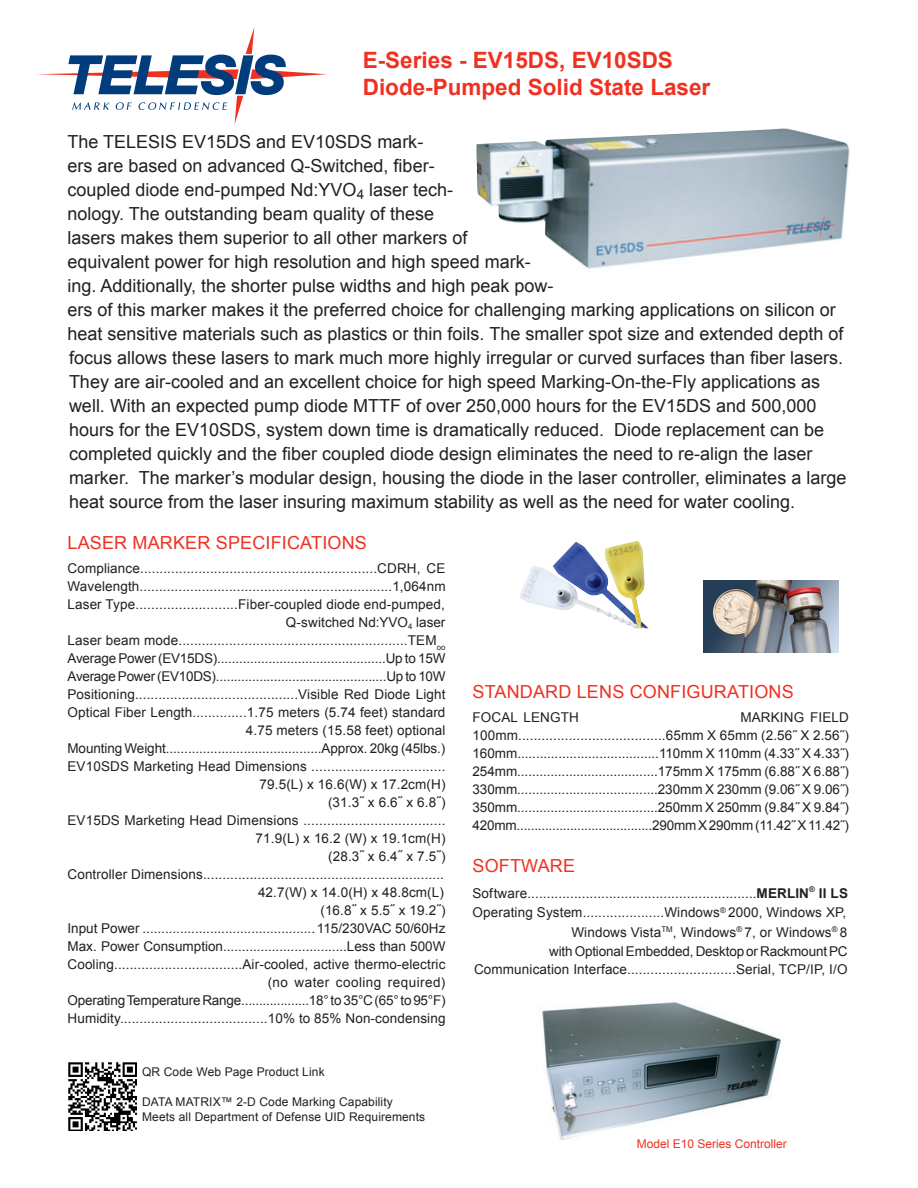
<style>
.page{position:relative;width:918px;height:1188px;background:#fff}
.page>*{position:absolute;margin:0;border:0;box-sizing:border-box;transform-origin:0 0}
.t1{font:700 22.5px "Arial";color:#ef3122}
.heading_2{font:18px/24px "Arial";color:#231f20}
.heading_2-2{font:18px "Arial";letter-spacing:.01em;color:#ef3122}
.Headline{font:18px "Arial";letter-spacing:.01em;color:#ef3122}
.Headline-2{font:13.5px/18px "Arial";letter-spacing:.01em;color:#231f20;text-align:right}
.heading_2-3{font:13.5px/19.5px "Arial";letter-spacing:.01em;color:#231f20;text-align:right}
.heading_2-4{font:13.5px "Arial";letter-spacing:-.015em;color:#231f20}
.Headline-3{font:13.5px "Arial";letter-spacing:-.015em;color:#231f20}
.Headline-4{font:13.5px "Arial";letter-spacing:-.01em;color:#231f20}
.Headline-5{font:13.5px "Arial";letter-spacing:.035em;color:#231f20}
.t2{font:12px "Arial";letter-spacing:.01em;color:#231f20}
.t3{font:12px "Arial";color:#ef3122}
.s1{font-weight:700}
</style>
<div class="page">
<svg style="left:37px;top:27px;width:290px;height:97px"></svg>
<img style="left:476px;top:129px;width:374px;height:140px">
<img style="left:553px;top:541px;width:84px;height:82px">
<img style="left:703px;top:580px;width:136px;height:72px">
<img style="left:542px;top:1002px;width:239px;height:138px">
<img style="left:68px;top:1062px;width:68px;height:69px">
<p class="t1" style="left:363px;top:45px;width:312px">E-Series - EV15DS, EV10SDS</p>
<p class="t1" style="left:363px;top:72px;width:349px">Diode-Pumped Solid State Laser</p>
<p class="heading_2" style="left:68px;top:130px;width:780px">The TELESIS EV15DS and EV10SDS mark-<br>ers are based on advanced Q-Switched, fiber-<br>coupled diode end-pumped Nd:YVO<sub>4</sub> laser tech-<br>nology. The outstanding beam quality of these<br>lasers makes them superior to all other markers of<br>equivalent power for high resolution and high speed mark-<br>ing. Additionally, the shorter pulse widths and high peak pow-<br>ers of this marker makes it the preferred choice for challenging marking applications on silicon or heat sensitive materials such as plastics or thin foils. The smaller spot size and extended depth of focus allows these lasers to mark much more highly irregular or curved surfaces than fiber lasers.<br>They are air-cooled and an excellent choice for high speed Marking-On-the-Fly applications as well. With an expected pump diode MTTF of over 250,000 hours for the EV15DS and 500,000 hours for the EV10SDS, system down time is dramatically reduced. Diode replacement can be completed quickly and the fiber coupled diode design eliminates the need to re-align the laser marker. The marker’s modular design, housing the diode in the laser controller, eliminates a large heat source from the laser insuring maximum stability as well as the need for water cooling.</p>
<p class="Headline" style="left:68px;top:531px;width:301px">LASER MARKER SPECIFICATIONS</p>
<p class="Headline-2" style="left:68px;top:560px;width:379px">Compliance.............................................................CDRH, CE</p>
<p class="Headline-2" style="left:68px;top:578px;width:380px">Wavelength.................................................................1,064nm</p>
<p class="Headline-2" style="left:68px;top:596px;width:379px">Laser Type..........................Fiber-coupled diode end-pumped,<br>Q-switched Nd:YVO<sub>4</sub> laser</p>
<p class="Headline-2" style="left:68px;top:632px;width:379px">Laser beam mode...........................................................TEM<sub>oo</sub></p>
<p class="Headline-2" style="left:68px;top:650px;width:380px;text-align:justify">Average Power (EV15DS)..............................................Up to 15W Average Power (EV10DS)...............................................Up to 10W Positioning..........................................Visible Red Diode Light</p>
<p class="Headline-2" style="left:68px;top:704px;width:379px">Optical Fiber Length..............1.75 meters (5.74 feet) standard</p>
<p class="Headline-2" style="left:246px;top:722px;width:201px">4.75 meters (15.58 feet) optional</p>
<p class="Headline-2" style="left:68px;top:740px;width:380px;text-align:left">Mounting Weight..........................................Approx. 20kg (45lbs.)<br>EV10SDS Marketing Head Dimensions ..................................</p>
<p class="Headline-2" style="left:260px;top:776px;width:188px">79.5(L) x 16.6(W) x 17.2cm(H) (31.3˝ x 6.6˝ x 6.8˝)</p>
<p class="Headline-2" style="left:68px;top:812px;width:380px">EV15DS Marketing Head Dimensions ....................................</p>
<p class="Headline-2" style="left:256px;top:830px;width:191px">71.9(L) x 16.2 (W) x 19.1cm(H)</p>
<p class="Headline-2" style="left:68px;top:848px;width:379px">(28.3˝ x 6.4˝ x 7.5˝)<br>Controller Dimensions..............................................................<br>42.7(W) x 14.0(H) x 48.8cm(L)<br>(16.8˝ x 5.5˝ x 19.2˝)</p>
<p class="Headline-2" style="left:68px;top:920px;width:379px">Input Power ..............................................115/230VAC 50/60Hz</p>
<p class="Headline-2" style="left:68px;top:938px;width:379px">Max. Power Consumption.................................Less than 500W</p>
<p class="Headline-2" style="left:68px;top:956px;width:380px">Cooling.................................Air-cooled, active thermo-electric</p>
<p class="Headline-5" style="left:268px;top:974px;width:179px">(no water cooling required)</p>
<p class="Headline-3" style="left:68px;top:992px;width:380px">Operating Temperature Range...................18° to 35°C (65° to 95°F)</p>
<p class="Headline-2" style="left:68px;top:1010px;width:380px">Humidity......................................10% to 85% Non-condensing</p>
<p class="t2" style="left:142px;top:1064px;width:184px">QR Code Web Page Product Link</p>
<p class="t2" style="left:142px;top:1094px;width:252px">DATA MATRIX™ 2-D Code Marking Capability</p>
<p class="t2" style="left:142px;top:1109px;width:285px">Meets all Department of Defense UID Requirements</p>
<p class="heading_2-2" style="left:472px;top:680px;width:323px">STANDARD LENS CONFIGURATIONS</p>
<p class="heading_2-3" style="left:472px;top:708px;width:108px">FOCAL LENGTH</p>
<p class="heading_2-3" style="left:740px;top:708px;width:110px">MARKING FIELD</p>
<p class="heading_2-3" style="left:472px;top:726px;width:378px">100mm......................................65mm X 65mm (2.56˝ X 2.56˝)</p>
<p class="heading_2-3" style="left:472px;top:744px;width:378px">160mm......................................110mm X 110mm (4.33˝ X 4.33˝)</p>
<p class="heading_2-3" style="left:472px;top:762px;width:378px">254mm......................................175mm X 175mm (6.88˝ X 6.88˝)</p>
<p class="heading_2-3" style="left:472px;top:780px;width:378px">330mm......................................230mm X 230mm (9.06˝ X 9.06˝)</p>
<p class="heading_2-3" style="left:472px;top:798px;width:378px">350mm......................................250mm X 250mm (9.84˝ X 9.84˝)</p>
<p class="heading_2-4" style="left:472px;top:817px;width:378px">420mm......................................290mm X 290mm (11.42˝ X 11.42˝)</p>
<p class="heading_2-2" style="left:472px;top:854px;width:104px">SOFTWARE</p>
<p class="heading_2-3" style="left:472px;top:883px;width:377px">Software...........................................................<span class="s1">MERLIN</span><sup>®</sup> <span class="s1">II LS</span></p>
<p class="heading_2-3" style="left:472px;top:903px;width:376px">Operating System.....................Windows<sup>®</sup> 2000, Windows XP,<br>Windows Vista<sup>TM</sup>, Windows<sup>®</sup> 7, or Windows<sup>®</sup> 8</p>
<p class="Headline-4" style="left:549px;top:943px;width:300px">with Optional Embedded, Desktop or Rackmount PC</p>
<p class="Headline-2" style="left:474px;top:961px;width:375px">Communication Interface............................Serial, TCP/IP, I/O</p>
<p class="t3" style="left:637px;top:1136px;width:152px">Model E10 Series Controller</p>
</div>
